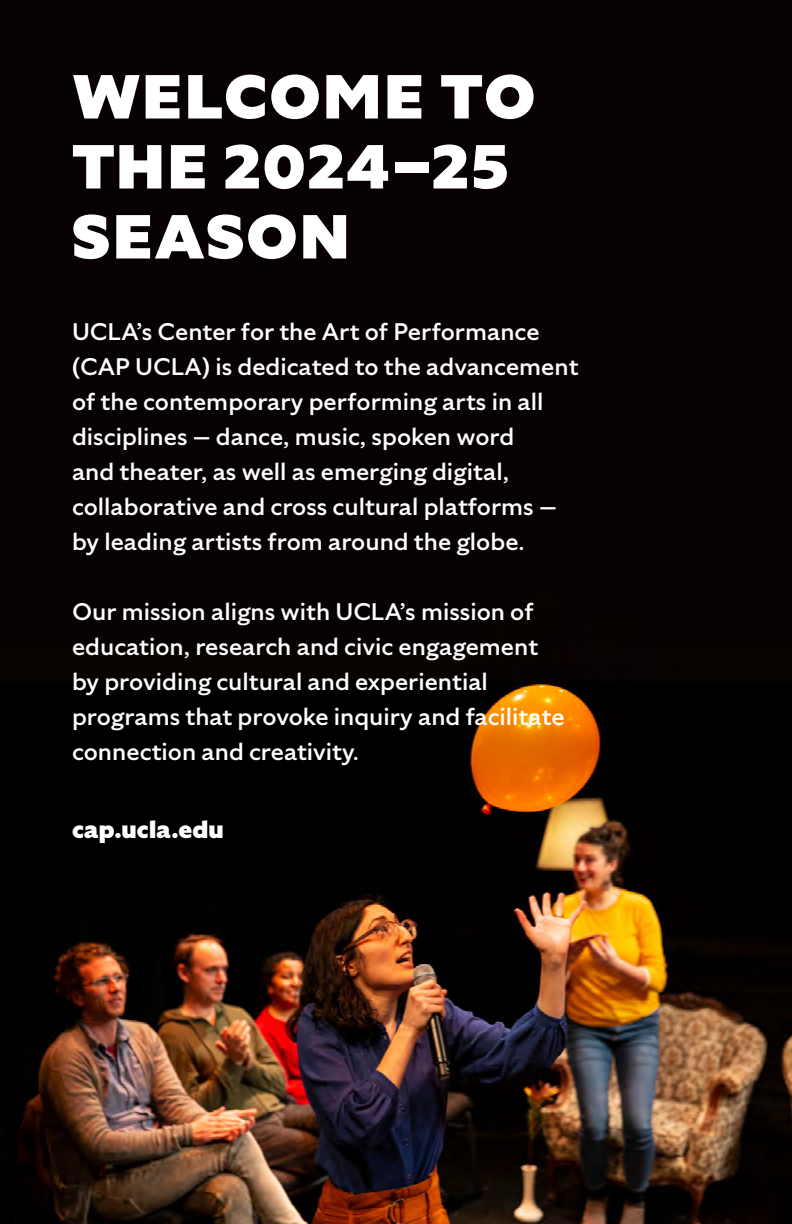
<style>
.page{position:relative;width:792px;height:1224px;background:#fff}
.page>*{position:absolute;margin:0;border:0;box-sizing:border-box;transform-origin:0 0}
.t1{font:900 62px/70px "Specter";letter-spacing:.035em;color:#fff}
.t2{font:500 24px/35px "Specter";color:#fff}
.t3{font:900 24px "Specter";letter-spacing:.01em;color:#fff}
</style>
<div class="page">
<img style="left:0;top:0;width:792px;height:1224px">
<h1 class="t1" style="left:72px;top:62px;width:465px">WELCOME TO<br>THE 2024–25<br>SEASON</h1>
<p class="t2" style="left:72px;top:314px;width:508px">UCLA’s Center for the Art of Performance (CAP UCLA) is dedicated to the advancement of the contemporary performing arts in all disciplines — dance, music, spoken word<br>and theater, as well as emerging digital, collaborative and cross cultural platforms — by leading artists from around the globe.</p>
<p class="t2" style="left:72px;top:594px;width:494px">Our mission aligns with UCLA’s mission of education, research and civic engagement by providing cultural and experiential programs that provoke inquiry and facilitate connection and creativity.</p>
<p class="t3" style="left:72px;top:813px;width:153px">cap.ucla.edu</p>
</div>
